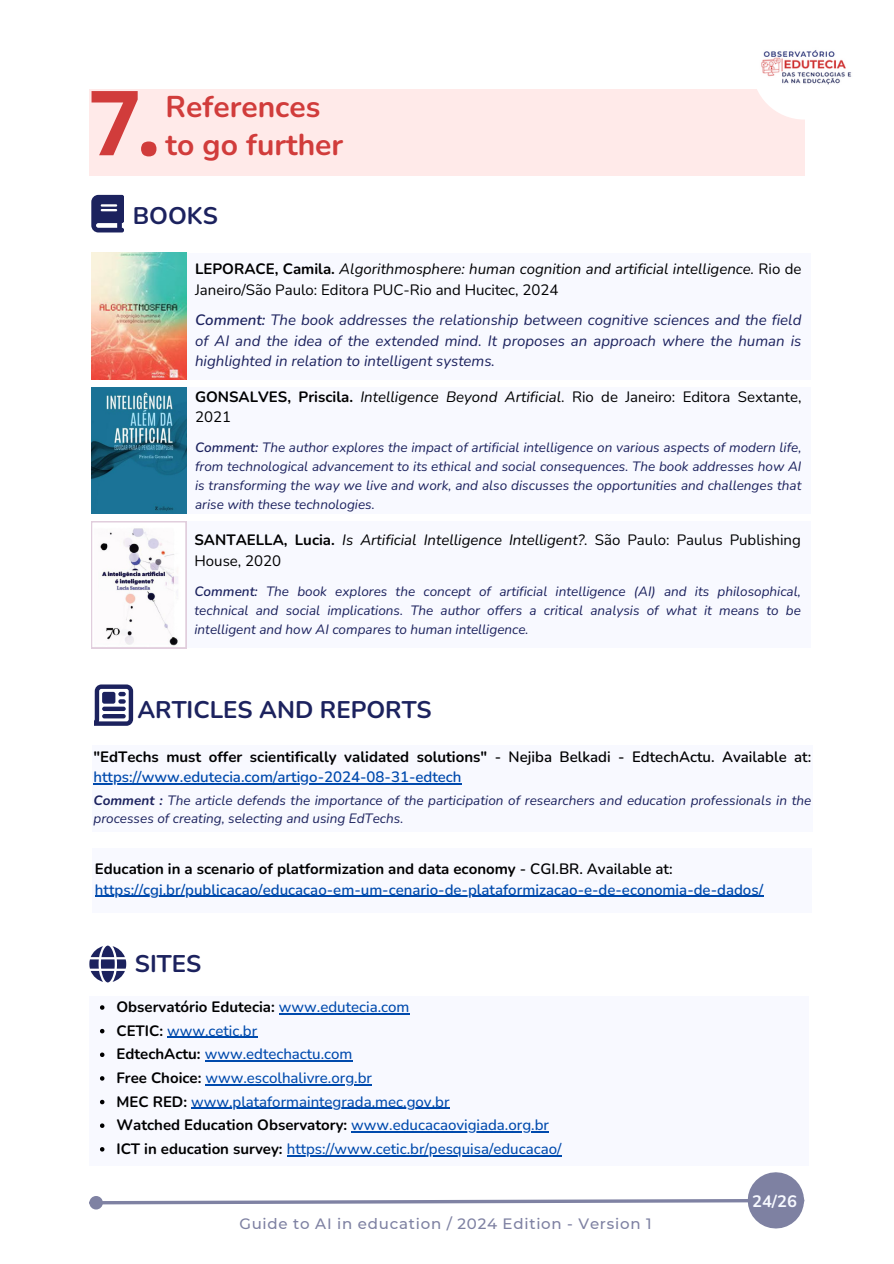
<style>
.page{position:relative;width:894px;height:1264px;background:#fff}
.page>*{position:absolute;margin:0;border:0;box-sizing:border-box;transform-origin:0 0}
.t1{font:700 90px "Open Sans";color:#d13c3b}
.t2{font:700 30px "Nunito";color:#d13c3b}
.t3{font:700 24px "Nunito";color:#1c225e}
.t4{font:700 16.5px "Nunito";color:#f7f9ff}
.t5{font:700 15px "Nunito";color:#000}
.t6{font:italic 15px/20.7px "Nunito";color:#000}
.t7{font:italic 15px/20.7px "Nunito";color:#1c225e;text-align:justify}
.t8{font:500 15px "Nunito";color:#004aad}
.t9{font:600 15px "Nunito";color:#004aad}
.t10{font:15px/20.7px "Nunito";color:#000}
.t11{font:500 15px "Montserrat";letter-spacing:.05em;color:#7e81a2}
.t12{font:italic 13.5px/18.8px "Nunito";color:#1c225e;text-align:justify}
.s1{font-weight:700;font-style:normal}
.s2{font-style:normal}
.s3{font-weight:600}
.s4{font-weight:700}
.s5{font-style:italic}
.s6{font-weight:500;color:#004aad}
.s7{font-weight:700;color:#000}
</style>
<div class="page">
<div style="left:89px;top:89px;width:715px;height:86px;background:#ffeae9"></div>
<img style="left:752px;top:15px;width:104px;height:105px;border-radius:50%">
<div style="left:91px;top:1197px;width:10px;height:10px;background:#7f82a3;border-radius:50%"></div>
<div style="left:89px;top:1195px;width:14px;height:14px;border:3px solid #7f82a3;border-radius:50%"></div>
<div style="left:790px;top:1193px;width:14px;height:14px;border:3px solid #7f82a3;border-radius:50%"></div>
<svg style="left:99px;top:1172px;width:704px;height:56px"></svg>
<svg style="left:91px;top:195px;width:33px;height:37px"></svg>
<div style="left:91px;top:387px;width:719px;height:127px;background:#f8f9ff"></div>
<img style="left:91px;top:387px;width:95px;height:127px">
<div style="left:91px;top:253px;width:719px;height:126px;background:#f8f9ff"></div>
<img style="left:91px;top:253px;width:95px;height:126px">
<div style="left:91px;top:521px;width:719px;height:127px;background:#f8f9ff"></div>
<svg style="left:91px;top:521px;width:95px;height:127px"></svg>
<div style="left:93px;top:744px;width:719px;height:87px;background:#f8f9ff"></div>
<svg style="left:95px;top:684px;width:38px;height:41px"></svg>
<hr style="left:93px;top:783px;width:368px;height:1px;background:#004aad">
<div style="left:92px;top:847px;width:719px;height:65px;background:#f8f9ff"></div>
<hr style="left:95px;top:895px;width:668px;height:1px;background:#004aad">
<svg style="left:89px;top:945px;width:37px;height:37px"></svg>
<div style="left:89px;top:996px;width:720px;height:169px;background:#f8f9ff"></div>
<svg style="left:100px;top:1005px;width:4px;height:4px"></svg>
<hr style="left:279px;top:1013px;width:130px;height:1px;background:#004aad">
<svg style="left:100px;top:1028px;width:4px;height:5px"></svg>
<hr style="left:167px;top:1036px;width:90px;height:1px;background:#004aad">
<svg style="left:100px;top:1052px;width:4px;height:5px"></svg>
<hr style="left:205px;top:1060px;width:147px;height:1px;background:#004aad">
<svg style="left:100px;top:1076px;width:4px;height:4px"></svg>
<hr style="left:205px;top:1084px;width:167px;height:1px;background:#004aad">
<svg style="left:100px;top:1099px;width:4px;height:5px"></svg>
<hr style="left:191px;top:1107px;width:258px;height:1px;background:#004aad">
<svg style="left:100px;top:1123px;width:4px;height:4px"></svg>
<hr style="left:351px;top:1131px;width:198px;height:1px;background:#004aad">
<svg style="left:100px;top:1147px;width:4px;height:4px"></svg>
<hr style="left:287px;top:1154px;width:274px;height:2px;background:#004aad">
<h3 class="t1" style="left:89px;top:59px;width:74px">7.</h3>
<p class="t2" style="left:166px;top:86px;width:156px">References</p>
<p class="t2" style="left:166px;top:125px;width:179px">to go further</p>
<p class="t3" style="left:133px;top:199px;width:87px">BOOKS</p>
<p class="t6" style="left:195px;top:258px;width:607px"><span class="s1">LEPORACE, Camila.</span> Algorithmosphere: human cognition and artificial intelligence. <span class="s2">Rio de<br>Janeiro/São Paulo: Editora PUC-Rio and Hucitec, 2024</span></p>
<p class="t7" style="left:195px;top:310px;width:607px"><span class="s3">Comment:</span> The book addresses the relationship between cognitive sciences and the field of AI and the idea of the extended mind. It proposes an approach where the human is highlighted in relation to intelligent systems.</p>
<h5 class="t10" style="left:195px;top:386px;width:607px"><span class="s4">GONSALVES, Priscila.</span> <span class="s5">Intelligence Beyond Artificial</span>. Rio de Janeiro: Editora Sextante,<br>2021</h5>
<p class="t12" style="left:195px;top:438px;width:607px"><span class="s3">Comment:</span> The author explores the impact of artificial intelligence on various aspects of modern life, from technological advancement to its ethical and social consequences. The book addresses how AI is transforming the way we live and work, and also discusses the opportunities and challenges that arise with these technologies.</p>
<p class="t6" style="left:194px;top:530px;width:607px"><span class="s1">SANTAELLA, Lucia.</span> Is Artificial Intelligence Intelligent?. <span class="s2">São Paulo: Paulus Publishing<br>House, 2020</span></p>
<p class="t12" style="left:194px;top:582px;width:607px"><span class="s3">Comment:</span> The book explores the concept of artificial intelligence (AI) and its philosophical, technical and social implications. The author offers a critical analysis of what it means to be intelligent and how AI compares to human intelligence.</p>
<h3 class="t3" style="left:137px;top:693px;width:296px">ARTICLES AND REPORTS</h3>
<h4 class="t5" style="left:93px;top:747px;width:719px">"EdTechs must offer scientifically validated solutions" <span class="s3">- Nejiba Belkadi - EdtechActu. Available at:</span></h4>
<p class="t9" style="left:93px;top:767px;width:369px">https://www.edutecia.com/artigo-2024-08-31-edtech</p>
<h4 class="t12" style="left:93px;top:791px;width:719px;line-height:18px"><span class="s4">Comment :</span> The article defends the importance of the participation of researchers and education professionals in the processes of creating, selecting and using EdTechs.</h4>
<p class="t5" style="left:95px;top:859px;width:579px">Education in a scenario of platformization and data economy <span class="s3">- CGI.BR. Available at:</span></p>
<h3 class="t9" style="left:95px;top:879px;width:669px">https://cgi.br/publicacao/educacao-em-um-cenario-de-plataformizacao-e-de-economia-de-dados/</h3>
<p class="t3" style="left:135px;top:947px;width:68px">SITES</p>
<p class="t5" style="left:116px;top:996px;width:294px">Observatório Edutecia: <span class="s6">www.edutecia.com</span></p>
<p class="t8" style="left:116px;top:1020px;width:142px"><span class="s7">CETIC:</span> www.cetic.br</p>
<p class="t8" style="left:116px;top:1044px;width:237px"><span class="s7">EdtechActu:</span> www.edtechactu.com</p>
<p class="t8" style="left:116px;top:1067px;width:257px"><span class="s7">Free Choice:</span> www.escolhalivre.org.br</p>
<p class="t8" style="left:116px;top:1091px;width:334px"><span class="s7">MEC RED:</span> www.plataformaintegrada.mec.gov.br</p>
<p class="t5" style="left:116px;top:1114px;width:434px">Watched Education Observatory: <span class="s6">www.educacaovigiada.org.br</span></p>
<p class="t8" style="left:116px;top:1138px;width:446px"><span class="s7">ICT in education survey:</span> https://www.cetic.br/pesquisa/educacao/</p>
<h2 class="t11" style="left:239px;top:1214px;width:413px">Guide to AI in education / 2024 Edition - Version 1</h2>
<h1 class="t4" style="left:752px;top:1190px;width:46px">24/26</h1>
</div>
